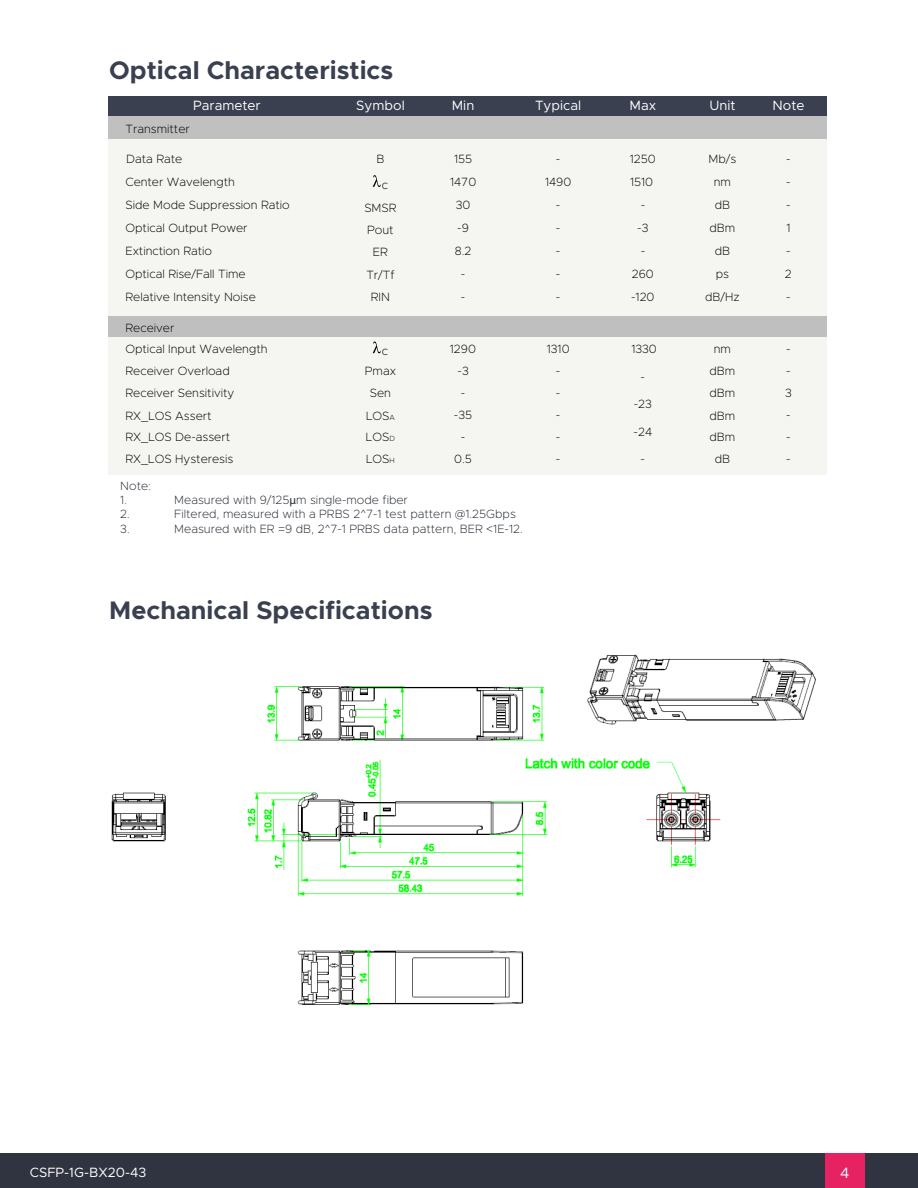
<style>
.page{position:relative;width:918px;height:1188px;background:#fff}
.page>*{position:absolute;margin:0;border:0;box-sizing:border-box;transform-origin:0 0}
.t1{font:700 25.5px "Metropolis";color:#3a4050}
.t2{font:15px "Metropolis";color:#fff}
.t3{font:13.5px "Metropolis";color:#fff}
.t4{font:200 12px/23.1px "Metropolis";color:#000;text-align:justify}
.t5{font:200 12px/14.4px "Metropolis";color:#232932}
.s1{font-size:7.5px}
.s2{font-family:"Myriad Pro";font-weight:400}
</style>
<div class="page">
<div style="left:108px;top:97px;width:718px;height:378px;background:#f5f5f2"></div>
<div style="left:108px;top:97px;width:718px;height:22px;background:#3a4050"></div>
<div style="left:108px;top:116px;width:718px;height:22px;background:#c0c0c0"></div>
<div style="left:108px;top:317px;width:719px;height:20px;background:#bfbfbf"></div>
<div style="left:0;top:1153px;width:918px;height:35px;background:#303440"></div>
<div style="left:825px;top:1153px;width:40px;height:35px;background:#e62262"></div>
<svg style="left:373px;top:175px;width:8px;height:12px"></svg>
<svg style="left:373px;top:341px;width:8px;height:12px"></svg>
<img style="left:111px;top:654px;width:705px;height:351px">
<h1 class="t1" style="left:109px;top:54px;width:286px">Optical Characteristics</h1>
<p class="t3" style="left:193px;top:97px;width:69px">Parameter</p>
<p class="t3" style="left:356px;top:97px;width:50px">Symbol</p>
<p class="t3" style="left:452px;top:97px;width:24px">Min</p>
<p class="t3" style="left:535px;top:97px;width:48px">Typical</p>
<p class="t3" style="left:630px;top:97px;width:28px">Max</p>
<p class="t3" style="left:709px;top:97px;width:28px">Unit</p>
<p class="t3" style="left:772px;top:97px;width:33px">Note</p>
<p class="t4" style="left:126px;top:118px;width:66px">Transmitter</p>
<p class="t4" style="left:126px;top:147px;width:58px">Data Rate</p>
<p class="t4" style="left:376px;top:147px;width:9px">B</p>
<p class="t4" style="left:454px;top:147px;width:20px">155</p>
<p class="t4" style="left:556px;top:147px;width:6px">-</p>
<p class="t4" style="left:630px;top:147px;width:27px">1250</p>
<p class="t4" style="left:709px;top:147px;width:29px">Mb/s</p>
<p class="t4" style="left:786px;top:147px;width:6px">- - -</p>
<p class="t4" style="left:126px;top:170px;width:111px">Center Wavelength</p>
<p class="t4" style="left:382px;top:173px;width:8px">c</p>
<p class="t4" style="left:450px;top:170px;width:28px">1470</p>
<p class="t4" style="left:545px;top:170px;width:28px">1490</p>
<p class="t4" style="left:630px;top:170px;width:25px">1510</p>
<p class="t4" style="left:714px;top:170px;width:19px">nm</p>
<p class="t4" style="left:126px;top:193px;width:166px">Side Mode Suppression Ratio</p>
<p class="t4" style="left:364px;top:196px;width:34px">SMSR</p>
<p class="t4" style="left:456px;top:193px;width:16px">30</p>
<p class="t4" style="left:715px;top:193px;width:17px">dB</p>
<p class="t4" style="left:126px;top:216px;width:124px">Optical Output Power</p>
<p class="t4" style="left:367px;top:218px;width:28px">Pout</p>
<p class="t4" style="left:457px;top:216px;width:13px">-9</p>
<p class="t4" style="left:637px;top:216px;width:13px">-3</p>
<p class="t4" style="left:710px;top:216px;width:27px">dBm</p>
<p class="t4" style="left:786px;top:216px;width:6px">1</p>
<p class="t4" style="left:126px;top:239px;width:88px">Extinction Ratio</p>
<p class="t4" style="left:373px;top:241px;width:16px">ER</p>
<p class="t4" style="left:455px;top:239px;width:18px">8.2</p>
<p class="t4" style="left:715px;top:239px;width:17px">dB</p>
<p class="t4" style="left:126px;top:263px;width:122px">Optical Rise/Fall Time</p>
<p class="t4" style="left:366px;top:263px;width:30px">Tr/Tf</p>
<p class="t4" style="left:632px;top:263px;width:24px">260</p>
<p class="t4" style="left:716px;top:263px;width:15px">ps</p>
<p class="t4" style="left:785px;top:263px;width:8px">2</p>
<p class="t4" style="left:126px;top:286px;width:132px">Relative Intensity Noise</p>
<p class="t4" style="left:371px;top:286px;width:21px">RIN</p>
<p class="t4" style="left:631px;top:286px;width:25px">-120</p>
<p class="t4" style="left:705px;top:286px;width:36px">dB/Hz</p>
<p class="t4" style="left:126px;top:317px;width:144px;line-height:21.3px">Receiver<br>Optical Input Wavelength</p>
<p class="t4" style="left:641px;top:193px;width:6px">-</p>
<p class="t4" style="left:556px;top:193px;width:6px">- - - - -</p>
<p class="t4" style="left:786px;top:239px;width:6px">-</p>
<p class="t4" style="left:641px;top:239px;width:6px">-</p>
<p class="t4" style="left:461px;top:263px;width:6px">- -</p>
<p class="t4" style="left:786px;top:286px;width:6px">-</p>
<p class="t4" style="left:382px;top:340px;width:8px">c</p>
<p class="t4" style="left:450px;top:337px;width:28px">1290</p>
<p class="t4" style="left:547px;top:337px;width:24px">1310</p>
<p class="t4" style="left:631px;top:337px;width:27px">1330</p>
<p class="t4" style="left:714px;top:337px;width:19px">nm</p>
<p class="t4" style="left:786px;top:337px;width:6px">-</p>
<p class="t4" style="left:126px;top:359px;width:106px">Receiver Overload</p>
<p class="t4" style="left:365px;top:359px;width:33px">Pmax</p>
<p class="t4" style="left:458px;top:360px;width:13px">-3</p>
<p class="t4" style="left:710px;top:359px;width:27px">dBm</p>
<p class="t4" style="left:786px;top:360px;width:6px">-</p>
<p class="t4" style="left:126px;top:381px;width:110px">Receiver Sensitivity</p>
<p class="t4" style="left:370px;top:381px;width:23px">Sen</p>
<p class="t4" style="left:634px;top:393px;width:20px">-23</p>
<p class="t4" style="left:556px;top:360px;width:6px;line-height:21.9px">- - - - -</p>
<p class="t4" style="left:641px;top:365px;width:6px">-</p>
<p class="t4" style="left:641px;top:448px;width:6px">-</p>
<p class="t4" style="left:710px;top:381px;width:27px">dBm</p>
<p class="t4" style="left:785px;top:382px;width:8px">3</p>
<p class="t4" style="left:461px;top:382px;width:6px">-</p>
<p class="t4" style="left:126px;top:404px;width:87px">RX_LOS Assert</p>
<p class="t4" style="left:366px;top:404px;width:30px">LOS<span class="s1">A</span></p>
<p class="t4" style="left:454px;top:404px;width:20px">-35</p>
<p class="t4" style="left:710px;top:404px;width:27px">dBm</p>
<p class="t4" style="left:126px;top:425px;width:106px">RX_LOS De-assert</p>
<p class="t4" style="left:366px;top:425px;width:31px">LOS<span class="s1">D</span></p>
<p class="t4" style="left:786px;top:404px;width:6px;line-height:22px">- - -</p>
<p class="t4" style="left:634px;top:420px;width:20px">-24</p>
<p class="t4" style="left:710px;top:425px;width:27px">dBm</p>
<p class="t4" style="left:461px;top:426px;width:6px">-</p>
<p class="t4" style="left:126px;top:448px;width:109px">RX_LOS Hysteresis</p>
<p class="t4" style="left:366px;top:448px;width:30px">LOS<span class="s1">H</span></p>
<p class="t4" style="left:454px;top:448px;width:19px">0.5</p>
<p class="t4" style="left:715px;top:448px;width:17px">dB</p>
<p class="t5" style="left:120px;top:478px;width:32px">Note:<br>1.</p>
<p class="t5" style="left:174px;top:493px;width:235px">Measured with 9/125<span class="s2">µ</span>m single-mode fiber</p>
<p class="t5" style="left:120px;top:507px;width:11px">2.</p>
<p class="t5" style="left:174px;top:507px;width:343px">Filtered, measured with a PRBS 2^7-1 test pattern @1.25Gbps</p>
<p class="t5" style="left:120px;top:522px;width:11px">3.</p>
<p class="t5" style="left:174px;top:522px;width:350px">Measured with ER =9 dB, 2^7-1 PRBS data pattern, BER &lt;1E-12.</p>
<h1 class="t1" style="left:109px;top:594px;width:325px">Mechanical Specifications</h1>
<p class="t3" style="left:30px;top:1164px;width:118px">CSFP-1G-BX20-43</p>
<p class="t2" style="left:840px;top:1164px;width:11px">4</p>
</div>
